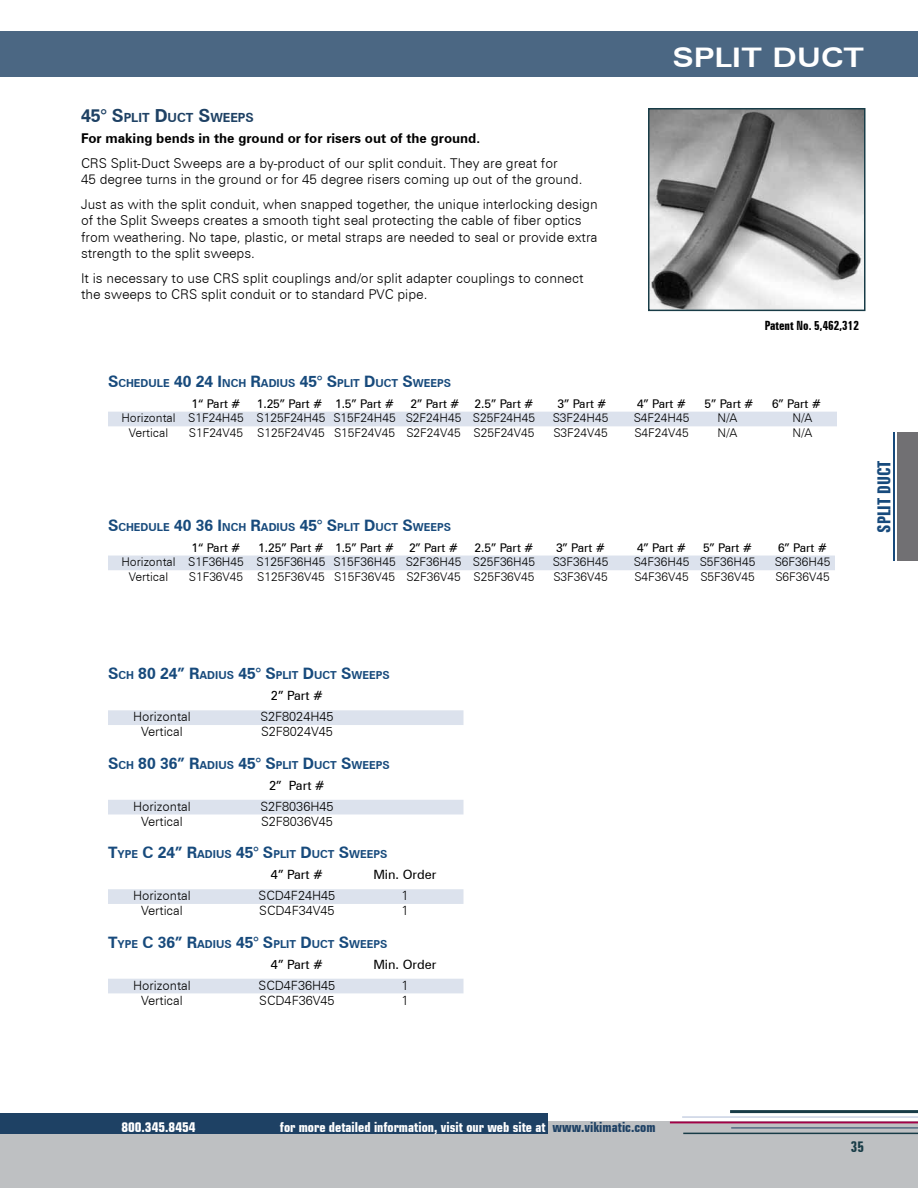
<style>
.page{position:relative;width:918px;height:1188px;background:#fff}
.page>*{position:absolute;margin:0;border:0;box-sizing:border-box;transform-origin:0 0}
.t1{font:700 expanded 27px "Zurich BT";color:#fff}
.t2{font:700 extra-condensed 18px "Zurich BT";color:#174a7c}
.t3{font:700 extra-condensed 15px "Zurich BT";color:#183c47}
.t4{font:300 13.5px/16.2px "Zurich BT";color:#000}
.t5{font:700 condensed 13.5px "Square 721 BT";color:#fff}
.t6{font:700 13.5px "Zurich BT";color:#000}
.t7{font:300 12.75px "Zurich BT";color:#000}
.t8{font:12.75px "Zurich BT";color:#000}
.t9{font:700 extra-condensed 12.75px "Zurich BT";color:#000}
.t10{font:700 12.6px "Zurich BT";color:#1e4164}
.t11{font:300 12px "Zurich BT";color:#000}
.t12{font:12px "Zurich BT";color:#000}
.t13{font:700 10.95px "Zurich BT";color:#174a7c}
.s1{font-size:18px}
.s2{font-size:15.75px}
.s3{color:#1e4164}
</style>
<div class="page">
<div style="left:0;top:1121px;width:918px;height:67px;background:#bec0c2"></div>
<div style="left:0;top:1113px;width:548px;height:21px;background:#1e4164"></div>
<hr style="left:670px;top:1122px;width:248px;height:1px;background:#a30046">
<hr style="left:731px;top:1128px;width:187px;height:1px;background:#1e4164">
<hr style="left:683px;top:1133px;width:235px;height:1px;background:#183c47">
<hr style="left:730px;top:1110px;width:188px;height:3px;background:#183c47">
<hr style="left:682px;top:1117px;width:236px;height:1px;background:#aebcd6">
<div style="left:0;top:32px;width:918px;height:45px;background:#4b6783"></div>
<div style="left:898px;top:432px;width:20px;height:129px;background:#717073"></div>
<hr style="left:894px;top:432px;width:1px;height:129px;background:#174a7c">
<div style="left:108px;top:412px;width:729px;height:14px;background:#dce2ed"></div>
<div style="left:108px;top:556px;width:727px;height:14px;background:#dce2ed"></div>
<img style="left:651px;top:111px;width:212px;height:197px">
<div style="left:648px;top:108px;width:218px;height:203px;border:2px solid #183c47"></div>
<div style="left:108px;top:710px;width:356px;height:15px;background:#dce2ed"></div>
<div style="left:108px;top:800px;width:356px;height:14px;background:#dce2ed"></div>
<div style="left:108px;top:889px;width:356px;height:15px;background:#dce2ed"></div>
<div style="left:108px;top:979px;width:356px;height:14px;background:#dce2ed"></div>
<p class="t10" style="left:81px;top:110px;width:173px"><span class="s1">45° S</span>PLIT <span class="s1">D</span>UCT <span class="s1">S</span>WEEPS</p>
<p class="t6" style="left:81px;top:130px;width:401px">For making bends in the ground or for risers out of the ground.</p>
<p class="t4" style="left:81px;top:155px;width:503px">CRS Split-Duct Sweeps are a by-product of our split conduit. They are great for<br>45 degree turns in the ground or for 45 degree risers coming up out of the ground.</p>
<p class="t4" style="left:81px;top:196px;width:518px">Just as with the split conduit, when snapped together, the unique interlocking design of the Split Sweeps creates a smooth tight seal protecting the cable of fiber optics from weathering. No tape, plastic, or metal straps are needed to seal or provide extra strength to the split sweeps.</p>
<p class="t4" style="left:81px;top:270px;width:504px">It is necessary to use CRS split couplings and/or split adapter couplings to connect the sweeps to CRS split conduit or to standard PVC pipe.</p>
<h1 class="t1" style="left:673px;top:41px;width:193px">SPLIT DUCT</h1>
<p class="t9" style="left:765px;top:319px;width:96px">Patent No. 5,462,312</p>
<p class="t13" style="left:108px;top:376px;width:344px"><span class="s2">S</span>CHEDULE <span class="s2">40 24 I</span> NCH <span class="s2">R</span>ADIUS <span class="s2">45° S</span>PLIT <span class="s2">D</span>UCT <span class="s2">S</span>WEEPS</p>
<p class="t12" style="left:192px;top:397px;width:50px">1“ Part #</p>
<p class="t12" style="left:257px;top:397px;width:139px">1.25” Part # 1.5” Part #</p>
<p class="t12" style="left:411px;top:397px;width:50px">2” Part #</p>
<p class="t12" style="left:475px;top:397px;width:60px">2.5” Part #</p>
<p class="t12" style="left:558px;top:397px;width:50px">3” Part #</p>
<p class="t12" style="left:637px;top:397px;width:50px">4” Part #</p>
<p class="t12" style="left:705px;top:397px;width:50px">5” Part #</p>
<p class="t12" style="left:772px;top:397px;width:50px">6” Part #</p>
<p class="t11" style="left:121px;top:411px;width:415px">Horizontal S1F24H45 S125F24H45 S15F24H45 S2F24H45 S25F24H45</p>
<p class="t11" style="left:553px;top:411px;width:57px">S3F24H45</p>
<p class="t11" style="left:634px;top:411px;width:57px">S4F24H45</p>
<p class="t11" style="left:718px;top:411px;width:21px">N/A</p>
<p class="t11" style="left:793px;top:411px;width:21px">N/A</p>
<p class="t11" style="left:129px;top:425px;width:41px">Vertical</p>
<p class="t11" style="left:189px;top:425px;width:347px">S1F24V45 S125F24V45 S15F24V45 S2F24V45 S25F24V45</p>
<p class="t11" style="left:553px;top:425px;width:56px">S3F24V45</p>
<p class="t11" style="left:634px;top:425px;width:56px">S4F24V45</p>
<p class="t11" style="left:718px;top:425px;width:21px">N/A</p>
<p class="t11" style="left:793px;top:425px;width:21px">N/A</p>
<p class="t13" style="left:108px;top:520px;width:344px"><span class="s2">S</span>CHEDULE <span class="s2">40 36 I</span> NCH <span class="s2">R</span>ADIUS <span class="s2">45° S</span>PLIT <span class="s2">D</span>UCT <span class="s2">S</span>WEEPS</p>
<p class="t12" style="left:192px;top:540px;width:50px">1“ Part #</p>
<p class="t12" style="left:258px;top:540px;width:137px">1.25” Part # 1.5” Part #</p>
<p class="t12" style="left:409px;top:540px;width:50px">2” Part #</p>
<p class="t12" style="left:475px;top:540px;width:60px">2.5” Part #</p>
<p class="t12" style="left:556px;top:540px;width:50px">3” Part #</p>
<p class="t12" style="left:637px;top:540px;width:50px">4” Part #</p>
<p class="t12" style="left:703px;top:540px;width:50px">5” Part #</p>
<p class="t12" style="left:778px;top:540px;width:50px">6” Part #</p>
<p class="t11" style="left:121px;top:555px;width:415px">Horizontal S1F36H45 S125F36H45 S15F36H45 S2F36H45 S25F36H45</p>
<p class="t11" style="left:553px;top:555px;width:57px">S3F36H45</p>
<p class="t11" style="left:634px;top:555px;width:123px">S4F36H45 S5F36H45</p>
<p class="t11" style="left:775px;top:555px;width:57px">S6F36H45</p>
<p class="t11" style="left:129px;top:569px;width:41px">Vertical</p>
<p class="t11" style="left:189px;top:569px;width:347px">S1F36V45 S125F36V45 S15F36V45 S2F36V45 S25F36V45</p>
<p class="t11" style="left:553px;top:569px;width:56px">S3F36V45</p>
<p class="t11" style="left:634px;top:569px;width:122px">S4F36V45 S5F36V45</p>
<p class="t11" style="left:775px;top:569px;width:56px">S6F36V45</p>
<h2 class="t2" style="left:874px;top:533px;width:74px;rotate:-90deg">SPLIT DUCT</h2>
<p class="t13" style="left:108px;top:669px;width:282px"><span class="s2">S</span>CH <span class="s2">80 24” R</span>ADIUS <span class="s2">45° S</span>PLIT <span class="s2">D</span>UCT <span class="s2">S</span>WEEPS</p>
<p class="t8" style="left:271px;top:688px;width:54px">2” Part #</p>
<p class="t7" style="left:133px;top:709px;width:59px">Horizontal</p>
<p class="t7" style="left:260px;top:709px;width:75px">S2F8024H45</p>
<p class="t7" style="left:141px;top:724px;width:43px">Vertical</p>
<p class="t7" style="left:261px;top:724px;width:73px">S2F8024V45</p>
<p class="t13" style="left:108px;top:758px;width:282px"><span class="s2">S</span>CH <span class="s2">80 36” R</span>ADIUS <span class="s2">45° S</span>PLIT <span class="s2">D</span>UCT <span class="s2">S</span>WEEPS</p>
<p class="t8" style="left:269px;top:778px;width:57px">2” Part #</p>
<p class="t7" style="left:133px;top:798px;width:59px">Horizontal</p>
<p class="t7" style="left:260px;top:798px;width:75px">S2F8036H45</p>
<p class="t7" style="left:141px;top:814px;width:43px">Vertical</p>
<p class="t7" style="left:261px;top:814px;width:73px">S2F8036V45</p>
<p class="t13" style="left:108px;top:848px;width:280px"><span class="s2">T</span>YPE <span class="s2">C 24” R</span>ADIUS <span class="s2">45° S</span>PLIT <span class="s2">D</span>UCT <span class="s2">S</span>WEEPS</p>
<p class="t8" style="left:271px;top:867px;width:54px">4” Part #</p>
<p class="t8" style="left:373px;top:867px;width:65px">Min. Order</p>
<p class="t7" style="left:133px;top:888px;width:59px">Horizontal</p>
<p class="t7" style="left:259px;top:888px;width:78px">SCD4F24H45</p>
<p class="t7" style="left:401px;top:888px;width:9px">1</p>
<p class="t7" style="left:141px;top:903px;width:43px">Vertical</p>
<p class="t7" style="left:259px;top:903px;width:77px">SCD4F34V45</p>
<p class="t7" style="left:401px;top:903px;width:9px">1</p>
<p class="t13" style="left:108px;top:937px;width:280px"><span class="s2">T</span>YPE <span class="s2">C 36” R</span>ADIUS <span class="s2">45° S</span>PLIT <span class="s2">D</span>UCT <span class="s2">S</span>WEEPS</p>
<p class="t8" style="left:271px;top:957px;width:54px">4” Part #</p>
<p class="t8" style="left:373px;top:957px;width:65px">Min. Order</p>
<p class="t7" style="left:133px;top:977px;width:59px">Horizontal</p>
<p class="t7" style="left:259px;top:977px;width:78px">SCD4F36H45</p>
<p class="t7" style="left:401px;top:977px;width:9px">1</p>
<p class="t7" style="left:141px;top:993px;width:43px">Vertical</p>
<p class="t7" style="left:259px;top:993px;width:77px">SCD4F36V45</p>
<p class="t7" style="left:401px;top:993px;width:9px">1</p>
<p class="t5" style="left:121px;top:1119px;width:76px">800.345.8454</p>
<p class="t5" style="left:280px;top:1119px;width:377px">for more detailed information, visit our web site at <span class="s3">www.vikimatic.com</span></p>
<p class="t3" style="left:851px;top:1138px;width:15px">35</p>
</div>
